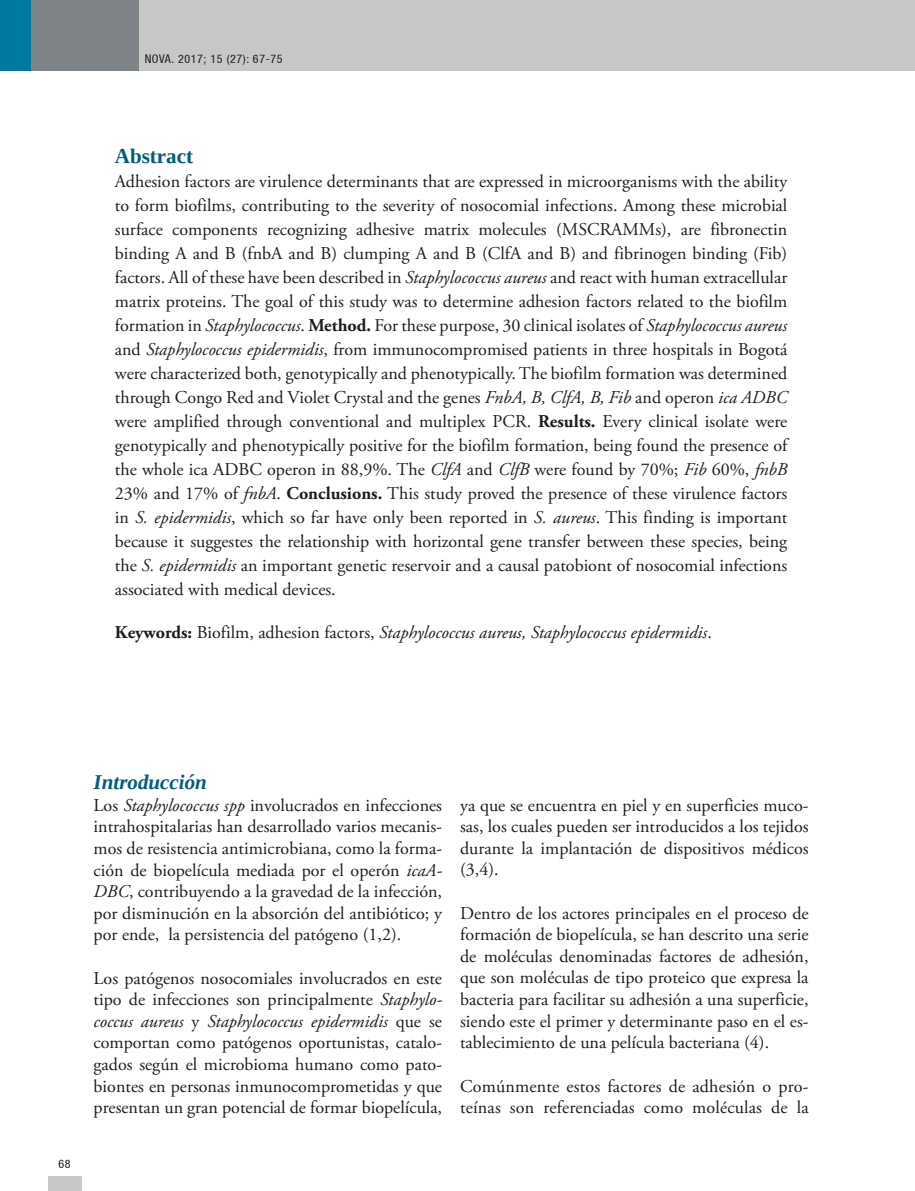
<style>
.page{position:relative;width:915px;height:1191px;background:#fff}
.page>*{position:absolute;margin:0;border:0;box-sizing:border-box;transform-origin:0 0}
.t1{font:italic 700 21px "Liberation Serif";color:#005c7b}
.t2{font:700 21px "Liberation Serif";color:#005c7b}
.t3{font:18px/21.6px "Adobe Garamond Pro";color:#1d1d1b;text-align:justify}
.t4{font:italic 18px "Adobe Garamond Pro";color:#1d1d1b}
.t5{font:condensed 12px "Helvetica 57";letter-spacing:.05em;color:#1d1d1b}
.s1{font-style:italic}
.s2{font-weight:700}
.s3{font-weight:700;font-style:normal}
.s4{font-style:normal}
</style>
<div class="page">
<div style="left:0;top:0;width:914px;height:71px;background:#c7c7c6"></div>
<div style="left:0;top:0;width:138px;height:71px;background:#7d8386"></div>
<div style="left:0;top:0;width:31px;height:71px;background:#0079a1"></div>
<div style="left:48px;top:1175px;width:33px;height:16px;background:#c7c7c6"></div>
<p class="t5" style="left:145px;top:52px;width:139px">NOVA. 2017; 15 (27): 67-75</p>
<p class="t2" style="left:115px;top:142px;width:80px">Abstract</p>
<p class="t3" style="left:115px;top:170px;width:673px;line-height:24px">Adhesion factors are virulence determinants that are expressed in microorganisms with the ability to form biofilms, contributing to the severity of nosocomial infections. Among these microbial surface components recognizing adhesive matrix molecules (MSCRAMMs), are fibronectin binding A and B (fnbA and B) clumping A and B (ClfA and B) and fibrinogen binding (Fib) factors. All of these have been described in <span class="s1">Staphylococcus aureus</span> and react with human extracellular matrix proteins. The goal of this study was to determine adhesion factors related to the biofilm formation in <span class="s1">Staphylococcus</span>. <span class="s2">Method.</span> For these purpose, 30 clinical isolates of <span class="s1">Staphylococcus aureus </span>and <span class="s1">Staphylococcus epidermidis</span>, from immunocompromised patients in three hospitals in Bogotá were characterized both, genotypically and phenotypically. The biofilm formation was determined through Congo Red and Violet Crystal and the genes <span class="s1">FnbA, B, ClfA, B, Fib</span> and operon <span class="s1">ica ADBC </span>were amplified through conventional and multiplex PCR. <span class="s2">Results.</span> Every clinical isolate were genotypically and phenotypically positive for the biofilm formation, being found the presence of the whole ica ADBC operon in 88,9%. The <span class="s1">ClfA</span> and <span class="s1">ClfB</span> were found by 70%; <span class="s1">Fib</span> 60%, <span class="s1">fnbB </span>23% and 17% of <span class="s1">fnbA</span>. <span class="s2">Conclusions.</span> This study proved the presence of these virulence factors in <span class="s1">S. epidermidis</span>, which so far have only been reported in <span class="s1">S. aureus</span>. This finding is important because it suggestes the relationship with horizontal gene transfer between these species, being the <span class="s1">S. epidermidis</span> an important genetic reservoir and a causal patobiont of nosocomial infections associated with medical devices.</p>
<p class="t4" style="left:115px;top:622px;width:598px"><span class="s3">Keywords:</span> <span class="s4">Biofilm, adhesion factors,</span> Staphylococcus aureus, Staphylococcus epidermidis<span class="s4">.</span></p>
<p class="t5" style="left:59px;top:1156px;width:14px">68</p>
<p class="t1" style="left:94px;top:768px;width:115px">Introducción</p>
<p class="t3" style="left:94px;top:795px;width:350px">Los <span class="s1">Staphylococcus spp</span> involucrados en infecciones intrahospitalarias han desarrollado varios mecanis&shy;mos de resistencia antimicrobiana, como la forma&shy;ción de biopelícula mediada por el operón <span class="s1">icaA-DBC</span>, contribuyendo a la gravedad de la infección, por disminución en la absorción del antibiótico; y por ende, la persistencia del patógeno (1,2).</p>
<p class="t3" style="left:94px;top:967px;width:350px">Los patógenos nosocomiales involucrados en este tipo de infecciones son principalmente <span class="s1">Staphylo&shy;coccus aureus</span> y <span class="s1">Staphylococcus epidermidis</span> que se comportan como patógenos oportunistas, catalo&shy;gados según el microbioma humano como pato&shy;biontes en personas inmunocomprometidas y que presentan un gran potencial de formar biopelícula,</p>
<p class="t3" style="left:460px;top:794px;width:350px">ya que se encuentra en piel y en superficies muco&shy;sas, los cuales pueden ser introducidos a los tejidos durante la implantación de dispositivos médicos (3,4).</p>
<p class="t3" style="left:460px;top:902px;width:350px">Dentro de los actores principales en el proceso de formación de biopelícula, se han descrito una serie de moléculas denominadas factores de adhesión, que son moléculas de tipo proteico que expresa la bacteria para facilitar su adhesión a una superficie, siendo este el primer y determinante paso en el es&shy;tablecimiento de una película bacteriana (4).</p>
<p class="t3" style="left:460px;top:1075px;width:350px">Comúnmente estos factores de adhesión o pro&shy;teínas son referenciadas como moléculas de la</p>
</div>
